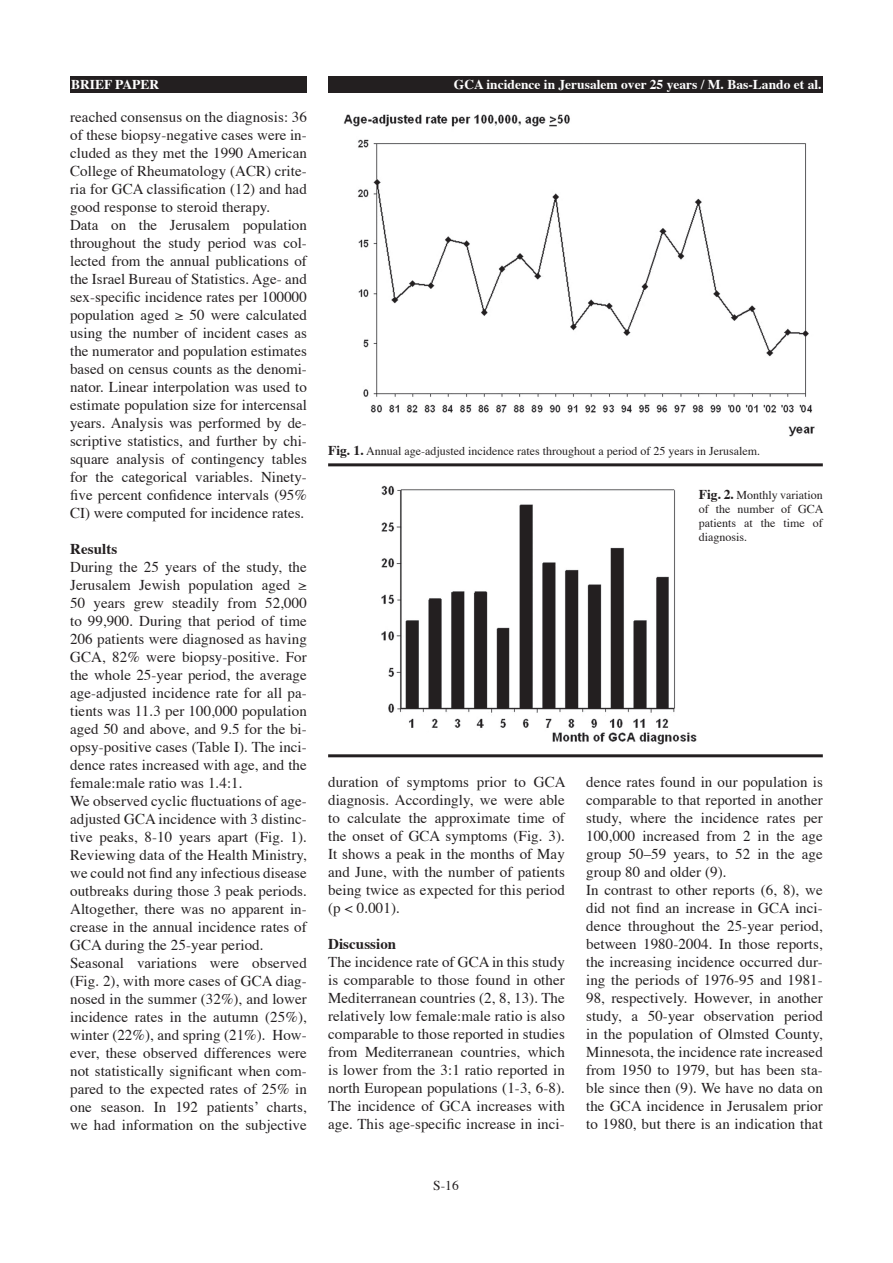
<style>
.page{position:relative;width:893px;height:1263px;background:#fff}
.page>*{position:absolute;margin:0;border:0;box-sizing:border-box;transform-origin:0 0}
.t1{font:15px/18px "Times";letter-spacing:.005em;color:#231f20}
.t2{font:700 15px "Times";letter-spacing:.005em;color:#231f20}
.t3{font:700 13.5px "Times";color:#fff}
.t4{font:13.5px "Times";color:#231f20}
.t5{font:12px/14.2px "Times";color:#231f20;text-align:justify}
.s1{font-weight:700;font-size:13.5px}
</style>
<div class="page">
<div style="left:328px;top:77px;width:495px;height:16px;background:#231f20"></div>
<div style="left:70px;top:77px;width:237px;height:16px;background:#231f20"></div>
<img style="left:343px;top:114px;width:472px;height:323px">
<img style="left:328px;top:485px;width:446px;height:273px">
<hr style="left:328px;top:754px;width:495px;height:3px;background:#231f20">
<hr style="left:328px;top:463px;width:495px;height:3px;background:#231f20">
<p class="t3" style="left:71px;top:75px;width:90px">BRIEF PAPER</p>
<p class="t3" style="left:454px;top:75px;width:369px">GCA incidence in Jerusalem over 25 years / M. Bas-Lando et al.</p>
<p class="t1" style="left:70px;top:109px;width:238px">reached consensus on the diagnosis: 36 of these biopsy-negative cases were in&shy;cluded as they met the 1990 American College of Rheumatology (ACR) crite&shy;ria for GCA classification (12) and had good response to steroid therapy.<br>Data on the Jerusalem population throughout the study period was col&shy;lected from the annual publications of the Israel Bureau of Statistics. Age- and sex-specific incidence rates per 100000 population aged ≥ 50 were calculated using the number of incident cases as the numerator and population estimates based on census counts as the denomi&shy;nator. Linear interpolation was used to estimate population size for intercensal years. Analysis was performed by de&shy;scriptive statistics, and further by chi&shy;square analysis of contingency tables for the categorical variables. Ninety&shy;five percent confidence intervals (95% CI) were computed for incidence rates.</p>
<p class="t2" style="left:70px;top:539px;width:49px">Results</p>
<p class="t1" style="left:70px;top:559px;width:238px">During the 25 years of the study, the Jerusalem Jewish population aged ≥ 50 years grew steadily from 52,000 to 99,900. During that period of time 206 patients were diagnosed as having GCA, 82% were biopsy-positive. For the whole 25-year period, the average age-adjusted incidence rate for all pa&shy;tients was 11.3 per 100,000 population aged 50 and above, and 9.5 for the bi&shy;opsy-positive cases (Table I). The inci&shy;dence rates increased with age, and the female:male ratio was 1.4:1.<br>We observed cyclic fluctuations of age&shy;adjusted GCA incidence with 3 distinc&shy;tive peaks, 8-10 years apart (Fig. 1).<br>Reviewing data of the Health Ministry, we could not find any infectious disease outbreaks during those 3 peak periods.<br>Altogether, there was no apparent in&shy;crease in the annual incidence rates of GCA during the 25-year period.<br>Seasonal variations were observed (Fig. 2), with more cases of GCA diag&shy;nosed in the summer (32%), and lower incidence rates in the autumn (25%), winter (22%), and spring (21%). How&shy;ever, these observed differences were not statistically significant when com&shy;pared to the expected rates of 25% in one season. In 192 patientsʼ charts, we had information on the subjective</p>
<p class="t5" style="left:328px;top:444px;width:433px"><span class="s1">Fig. 1.</span> Annual age-adjusted incidence rates throughout a period of 25 years in Jerusalem.</p>
<p class="t5" style="left:699px;top:488px;width:126px"><span class="s1">Fig. 2.</span> Monthly variation of the number of GCA patients at the time of diagnosis.</p>
<p class="t1" style="left:586px;top:774px;width:238px">dence rates found in our population is comparable to that reported in another study, where the incidence rates per 100,000 increased from 2 in the age group 50–59 years, to 52 in the age group 80 and older (9).<br>In contrast to other reports (6, 8), we did not find an increase in GCA inci&shy;dence throughout the 25-year period, between 1980-2004. In those reports, the increasing incidence occurred dur&shy;ing the periods of 1976-95 and 1981- 98, respectively. However, in another study, a 50-year observation period in the population of Olmsted County, Minnesota, the incidence rate increased from 1950 to 1979, but has been sta&shy;ble since then (9). We have no data on the GCA incidence in Jerusalem prior to 1980, but there is an indication that</p>
<p class="t1" style="left:328px;top:774px;width:239px;text-align:justify">duration of symptoms prior to GCA diagnosis. Accordingly, we were able to calculate the approximate time of the onset of GCA symptoms (Fig. 3).<br>It shows a peak in the months of May and June, with the number of patients being twice as expected for this period (p &lt; 0.001).</p>
<p class="t2" style="left:328px;top:934px;width:70px">Discussion</p>
<p class="t1" style="left:328px;top:954px;width:238px;text-align:justify">The incidence rate of GCA in this study is comparable to those found in other Mediterranean countries (2, 8, 13). The relatively low female:male ratio is also comparable to those reported in studies from Mediterranean countries, which is lower from the 3:1 ratio reported in north European populations (1-3, 6-8).<br>The incidence of GCA increases with age. This age-specific increase in inci-</p>
<p class="t4" style="left:433px;top:1176px;width:27px">S-16</p>
</div>
